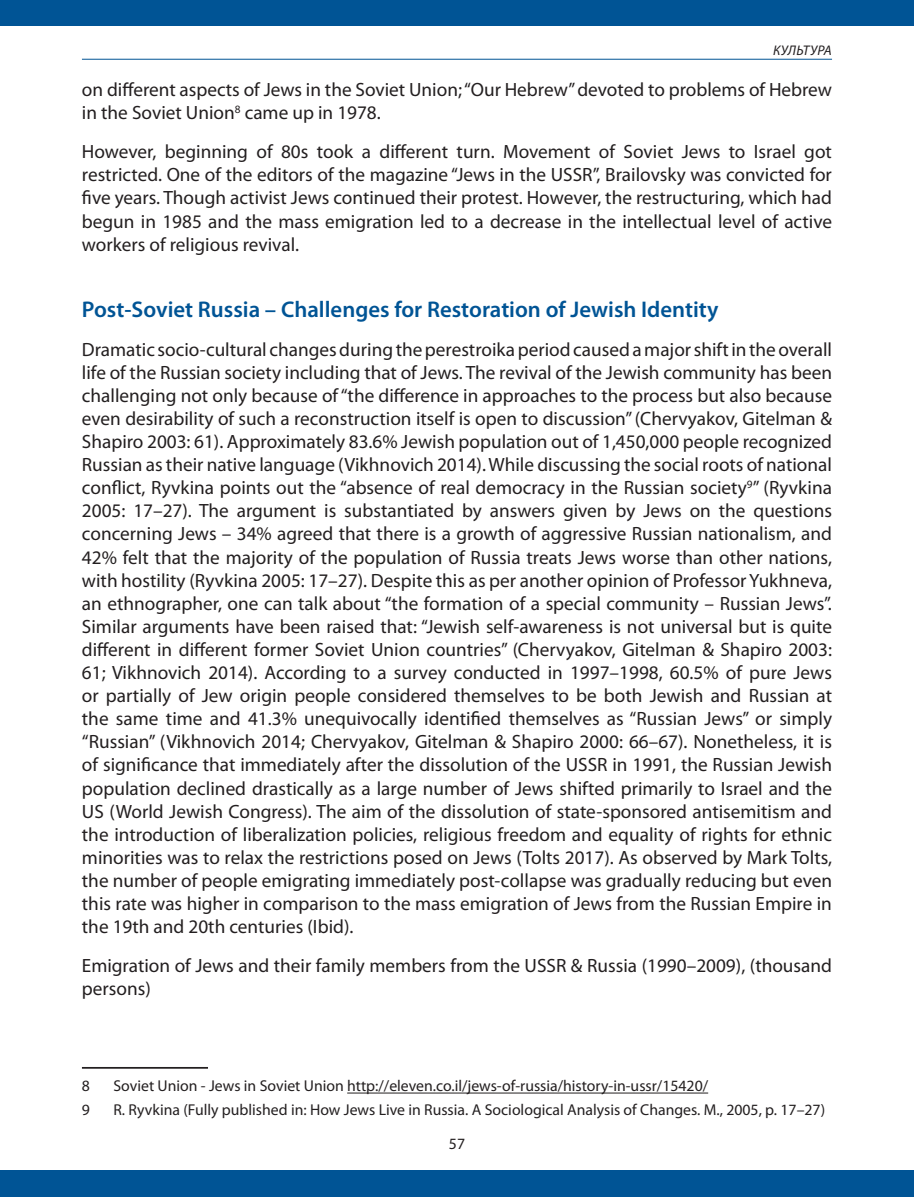
<style>
.page{position:relative;width:914px;height:1197px;background:#fff}
.page>*{position:absolute;margin:0;border:0;box-sizing:border-box;transform-origin:0 0}
.t1{font:600 22.75px "Myriad Pro";color:#005495}
.t2{font:19.25px/23.1px "Myriad Pro";color:#231f20}
.footnote{font:15.75px/34.3px "Myriad Pro";color:#231f20}
.t3{font:italic 14px "Myriad Pro";letter-spacing:.02em;color:#231f20}
</style>
<div class="page">
<hr style="left:82px;top:59px;width:750px;height:1px;background:#005495">
<hr style="left:82px;top:1067px;width:126px;height:2px;background:#231f20">
<hr style="left:347px;top:1093px;width:361px;height:1px;background:#231f20">
<div style="left:0;top:1171px;width:914px;height:26px;background:#005495"></div>
<div style="left:0;top:0;width:914px;height:26px;background:#005495"></div>
<p class="t3" style="left:773px;top:42px;width:60px">КУЛЬТУРА</p>
<p class="t2" style="left:82px;top:78px;width:751px">on different aspects of Jews in the Soviet Union; “Our Hebrew” devoted to problems of Hebrew in the Soviet Union<sup>8</sup> came up in 1978.</p>
<p class="t2" style="left:82px;top:140px;width:751px;text-align:justify">However, beginning of 80s took a different turn. Movement of Soviet Jews to Israel got restricted. One of the editors of the magazine “Jews in the USSR”, Brailovsky was convicted for five years. Though activist Jews continued their protest. However, the restructuring, which had begun in 1985 and the mass emigration led to a decrease in the intellectual level of active workers of religious revival.</p>
<p class="t1" style="left:82px;top:295px;width:638px">Post-Soviet Russia – Challenges for Restoration of Jewish Identity</p>
<p class="t2" style="left:82px;top:337px;width:751px;text-align:justify">Dramatic socio-cultural changes during the perestroika period caused a major shift in the overall life of the Russian society including that of Jews. The revival of the Jewish community has been challenging not only because of “the difference in approaches to the process but also because even desirability of such a reconstruction itself is open to discussion” (Chervyakov, Gitelman &amp; Shapiro 2003: 61). Approximately 83.6% Jewish population out of 1,450,000 people recognized Russian as their native language (Vikhnovich 2014). While discussing the social roots of national conflict, Ryvkina points out the “absence of real democracy in the Russian society<sup>9</sup>” (Ryvkina 2005: 17–27). The argument is substantiated by answers given by Jews on the questions concerning Jews – 34% agreed that there is a growth of aggressive Russian nationalism, and 42% felt that the majority of the population of Russia treats Jews worse than other nations, with hostility (Ryvkina 2005: 17–27). Despite this as per another opinion of Professor Yukhneva, an ethnographer, one can talk about “the formation of a special community – Russian Jews”.<br>Similar arguments have been raised that: “Jewish self-awareness is not universal but is quite different in different former Soviet Union countries” (Chervyakov, Gitelman &amp; Shapiro 2003:<br>61; Vikhnovich 2014). According to a survey conducted in 1997–1998, 60.5% of pure Jews or partially of Jew origin people considered themselves to be both Jewish and Russian at the same time and 41.3% unequivocally identified themselves as “Russian Jews” or simply “Russian” (Vikhnovich 2014; Chervyakov, Gitelman &amp; Shapiro 2000: 66–67). Nonetheless, it is of significance that immediately after the dissolution of the USSR in 1991, the Russian Jewish population declined drastically as a large number of Jews shifted primarily to Israel and the US (World Jewish Congress). The aim of the dissolution of state-sponsored antisemitism and the introduction of liberalization policies, religious freedom and equality of rights for ethnic minorities was to relax the restrictions posed on Jews (Tolts 2017). As observed by Mark Tolts, the number of people emigrating immediately post-collapse was gradually reducing but even this rate was higher in comparison to the mass emigration of Jews from the Russian Empire in the 19th and 20th centuries (Ibid).</p>
<p class="t2" style="left:82px;top:954px;width:751px">Emigration of Jews and their family members from the USSR &amp; Russia (1990–2009), (thousand persons)</p>
<p class="footnote" style="left:82px;top:1069px;width:10px">8</p>
<p class="footnote" style="left:113px;top:1069px;width:596px">Soviet Union - Jews in Soviet Union http://eleven.co.il/jews-of-russia/history-in-ussr/15420/</p>
<p class="footnote" style="left:82px;top:1092px;width:10px">9</p>
<p class="footnote" style="left:449px;top:1092px;width:378px;text-indent:-335px">R. Ryvkina (Fully published in: How Jews Live in Russia. A Sociological Analysis of Changes. M., 2005, p. 17–27)<br>57</p>
</div>
